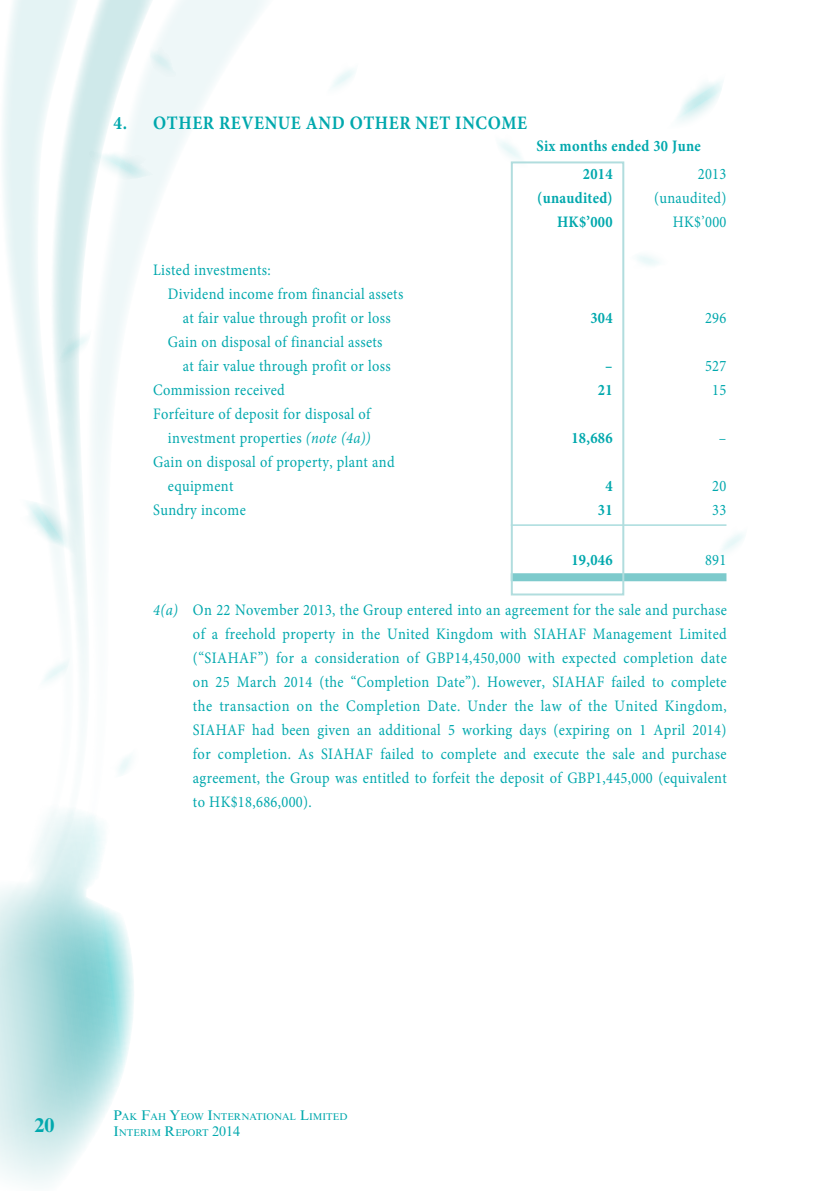
<style>
.page{position:relative;width:840px;height:1191px;background:#fff}
.page>*{position:absolute;margin:0;border:0;box-sizing:border-box;transform-origin:0 0}
.t1{font:700 20px "Times New Roman MT Std";color:#00a8ad}
.t2{font:700 19px "Minion Pro";letter-spacing:.03em;color:#00a8ad;scale:.9 1}
.t3{font:16px/24px "Minion Pro";letter-spacing:.025em;color:#00a8ad;scale:.9 1}
.t4{font:700 16px/28px "Minion Pro";letter-spacing:.02em;color:#00a8ad;scale:.9 1}
.t5{font:9.8px "Times New Roman MT Std";color:#00a8ad}
.s1{font-style:italic}
.s2{font-size:14px}
</style>
<div class="page">
<svg style="left:677px;top:81px;width:45px;height:41px"></svg>
<svg style="left:707px;top:524px;width:37px;height:28px"></svg>
<svg style="left:624px;top:247px;width:35px;height:26px"></svg>
<svg style="left:332px;top:69px;width:23px;height:19px"></svg>
<svg style="left:499px;top:141px;width:23px;height:19px"></svg>
<svg style="left:82px;top:0;width:183px;height:775px"></svg>
<svg style="left:3px;top:0;width:79px;height:686px"></svg>
<svg style="left:0;top:809px;width:134px;height:376px"></svg>
<hr style="left:510px;top:524px;width:216px;height:1px;background:#7dcacc">
<div style="left:510px;top:573px;width:216px;height:8px;background:#7dcacc"></div>
<div style="left:510px;top:161px;width:114px;height:434px;border:2px solid #b1ddde"></div>
<p class="t2" style="left:113px;top:110px;width:460px">4. OTHER REVENUE AND OTHER NET INCOME</p>
<p class="t4" style="left:582px;top:131px;width:132px;text-indent:-46px">Six months ended 30 June<br>2014</p>
<p class="t3" style="left:697px;top:162px;width:33px">2013</p>
<p class="t4" style="left:537px;top:183px;width:85px">(unaudited)</p>
<p class="t3" style="left:653px;top:186px;width:82px">(unaudited)</p>
<p class="t4" style="left:556px;top:207px;width:63px">HK$’000</p>
<p class="t3" style="left:672px;top:210px;width:61px">HK$’000</p>
<p class="t3" style="left:153px;top:258px;width:132px">Listed investments:</p>
<p class="t3" style="left:168px;top:282px;width:263px">Dividend income from financial assets</p>
<p class="t3" style="left:183px;top:306px;width:232px">at fair value through profit or loss</p>
<p class="t4" style="left:590px;top:303px;width:26px">304</p>
<p class="t3" style="left:704px;top:306px;width:25px">296</p>
<p class="t3" style="left:183px;top:330px;width:232px;text-indent:-15px">Gain on disposal of financial assets at fair value through profit or loss</p>
<p class="t4" style="left:605px;top:351px;width:10px">–</p>
<p class="t3" style="left:704px;top:354px;width:25px">527</p>
<p class="t3" style="left:153px;top:378px;width:148px">Commission received</p>
<p class="t4" style="left:597px;top:375px;width:18px">21</p>
<p class="t3" style="left:712px;top:378px;width:17px">15</p>
<p class="t3" style="left:153px;top:402px;width:243px;text-align:right">Forfeiture of deposit for disposal of investment properties <span class="s1">(note (4a))</span></p>
<p class="t4" style="left:571px;top:423px;width:47px">18,686</p>
<p class="t3" style="left:718px;top:426px;width:10px">–</p>
<p class="t3" style="left:168px;top:450px;width:253px;text-indent:-15px">Gain on disposal of property, plant and equipment</p>
<p class="t4" style="left:605px;top:471px;width:10px">4</p>
<p class="t3" style="left:712px;top:474px;width:17px">20</p>
<p class="t3" style="left:153px;top:498px;width:104px">Sundry income</p>
<p class="t4" style="left:597px;top:495px;width:18px">31</p>
<p class="t3" style="left:712px;top:498px;width:17px">33</p>
<p class="t4" style="left:571px;top:545px;width:47px">19,046</p>
<p class="t3" style="left:704px;top:548px;width:25px">891</p>
<p class="t3" style="left:193px;top:598px;width:594px;text-align:justify;text-indent:-40px"><span class="s1">4(a)</span> On 22 November 2013, the Group entered into an agreement for the sale and purchase of a freehold property in the United Kingdom with SIAHAF Management Limited (“SIAHAF”) for a consideration of GBP14,450,000 with expected completion date on 25 March 2014 (the “Completion Date”). However, SIAHAF failed to complete the transaction on the Completion Date. Under the law of the United Kingdom, SIAHAF had been given an additional 5 working days (expiring on 1 April 2014) for completion. As SIAHAF failed to complete and execute the sale and purchase agreement, the Group was entitled to forfeit the deposit of GBP1,445,000 (equivalent to HK$18,686,000).</p>
<p class="t1" style="left:35px;top:1112px;width:21px">20</p>
<p class="t5" style="left:113px;top:1110px;width:235px"><span class="s2">P</span>AK <span class="s2">F</span>AH <span class="s2">Y</span>EOW <span class="s2">I</span>NTERNATIONAL <span class="s2">L</span>IMITED</p>
<p class="t5" style="left:113px;top:1127px;width:128px"><span class="s2">I</span>NTERIM <span class="s2">R</span>EPORT <span class="s2">2014</span></p>
</div>
